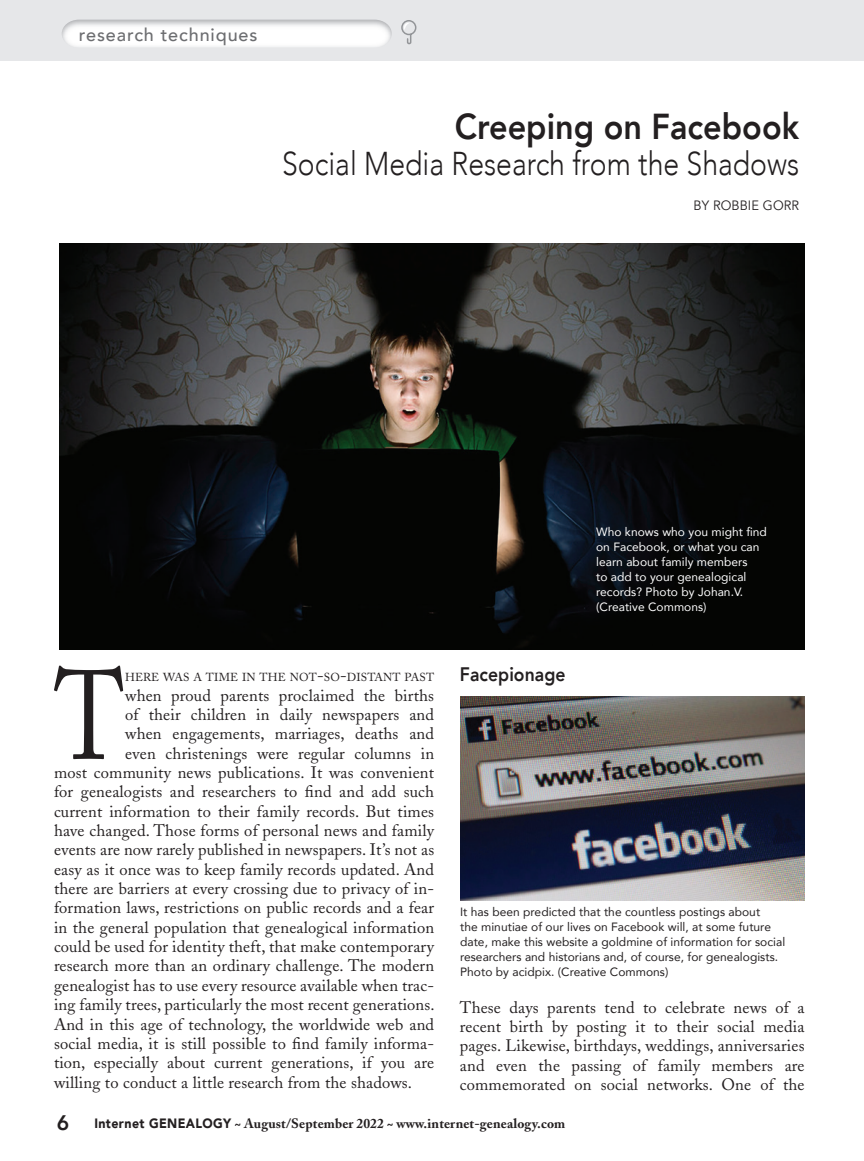
<style>
.page{position:relative;width:864px;height:1161px;background:#fff}
.page>*{position:absolute;margin:0;border:0;box-sizing:border-box;transform-origin:0 0}
.t1{font:125.25px "Adobe Caslon";color:#231f20;scale:.79 1}
.t2{font:800 36px "Avenir";color:#231f20;scale:.9 1}
.t3{font:300 33px "Avenir";color:#231f20;scale:.86 1}
.t4{font:800 19.5px "Avenir";letter-spacing:.005em;color:#231f20;scale:.9 1}
.t5{font:500 18px "Avenir";letter-spacing:.05em;color:#6c6d70}
.t6{font:16.5px/19.4px "Adobe Caslon";letter-spacing:.01em;color:#231f20;text-align:justify}
.t7{font:700 13.5px "Adobe Caslon";letter-spacing:.01em;color:#231f20}
.t8{font:13.5px "Avenir";letter-spacing:.01em;color:#231f20;scale:.95 1}
.t9{font:12px/15px "Avenir";letter-spacing:.005em;color:#231f20}
.t10{font:12px/15px "Avenir";letter-spacing:.005em;color:#fff}
.t11{font:11.55px "Adobe Caslon";letter-spacing:.015em;color:#231f20}
.s1{font-size:16.5px}
.s2{font-family:"Avenir";font-weight:800;font-size:21px}
.s3{font-family:"Avenir";font-weight:900}
</style>
<div class="page">
<svg style="left:0;top:0;width:864px;height:61px;background:#e8e9ea"></svg>
<svg style="left:401px;top:20px;width:15px;height:24px"></svg>
<img style="left:59px;top:243px;width:746px;height:406px">
<img style="left:461px;top:697px;width:344px;height:203px">
<p class="t5" style="left:79px;top:19px;width:180px">research techniques</p>
<h2 class="t2" style="left:455px;top:99px;width:384px">Creeping on Facebook</h2>
<h3 class="t3" style="left:282px;top:145px;width:603px">Social Media Research from the Shadows</h3>
<p class="t8" style="left:694px;top:197px;width:113px">BY ROBBIE GORR</p>
<p class="t10" style="left:596px;top:524px;width:172px">Who knows who you might find on Facebook, or what you can learn about family members<br>to add to your genealogical records? Photo by Johan.V. (Creative Commons)</p>
<h1 class="t1" style="left:55px;top:643px;width:89px">T</h1>
<p class="t11" style="left:125px;top:671px;width:310px">HERE WAS A TIME IN THE NOT<span class="s1">-</span>SO<span class="s1">-</span>DISTANT PAST</p>
<p class="t6" style="left:125px;top:686px;width:310px">when proud parents proclaimed the births</p>
<p class="t6" style="left:125px;top:705px;width:310px">of their children in daily newspapers and</p>
<p class="t6" style="left:125px;top:724px;width:310px">when engagements, marriages, deaths and</p>
<p class="t6" style="left:125px;top:744px;width:310px">even christenings were regular columns in</p>
<p class="t6" style="left:54px;top:763px;width:382px">most community news publications. It was convenient</p>
<p class="t6" style="left:54px;top:782px;width:382px">for genealogists and researchers to find and add such</p>
<p class="t6" style="left:54px;top:802px;width:382px">current information to their family records. But times</p>
<p class="t6" style="left:54px;top:821px;width:382px">have changed. Those forms of personal news and family</p>
<p class="t6" style="left:54px;top:840px;width:382px">events are now rarely published in newspapers. It’s not as</p>
<p class="t6" style="left:54px;top:860px;width:382px">easy as it once was to keep family records updated. And</p>
<p class="t6" style="left:54px;top:879px;width:382px">there are barriers at every crossing due to privacy of in-</p>
<p class="t6" style="left:54px;top:898px;width:382px">formation laws, restrictions on public records and a fear</p>
<p class="t6" style="left:54px;top:918px;width:382px">in the general population that genealogical information</p>
<p class="t6" style="left:54px;top:937px;width:382px">could be used for identity theft, that make contemporary</p>
<p class="t6" style="left:54px;top:956px;width:382px">research more than an ordinary challenge. The modern</p>
<p class="t6" style="left:54px;top:976px;width:382px">genealogist has to use every resource available when trac-</p>
<p class="t6" style="left:54px;top:995px;width:382px">ing family trees, particularly the most recent generations.</p>
<p class="t6" style="left:54px;top:1014px;width:382px">And in this age of technology, the worldwide web and</p>
<p class="t6" style="left:54px;top:1034px;width:382px">social media, it is still possible to find family informa-</p>
<p class="t6" style="left:54px;top:1053px;width:382px">tion, especially about current generations, if you are</p>
<p class="t6" style="left:54px;top:1072px;width:360px">willing to conduct a little research from the shadows.</p>
<p class="t4" style="left:460px;top:659px;width:119px">Facepionage</p>
<p class="t9" style="left:460px;top:904px;width:327px">It has been predicted that the countless postings about<br>the minutiae of our lives on Facebook will, at some future date, make this website a goldmine of information for social researchers and historians and, of course, for genealogists.<br>Photo by acidpix. (Creative Commons)</p>
<p class="t6" style="left:460px;top:998px;width:346px">These days parents tend to celebrate news of a recent birth by posting it to their social media pages. Likewise, birthdays, weddings, anniversaries and even the passing of family members are commemorated on social networks. One of the</p>
<p class="t7" style="left:57px;top:1115px;width:510px"><span class="s2">6</span> <span class="s3">Internet GENEALOGY</span> ~ August/September 2022 ~ www.internet-genealogy.com</p>
</div>
